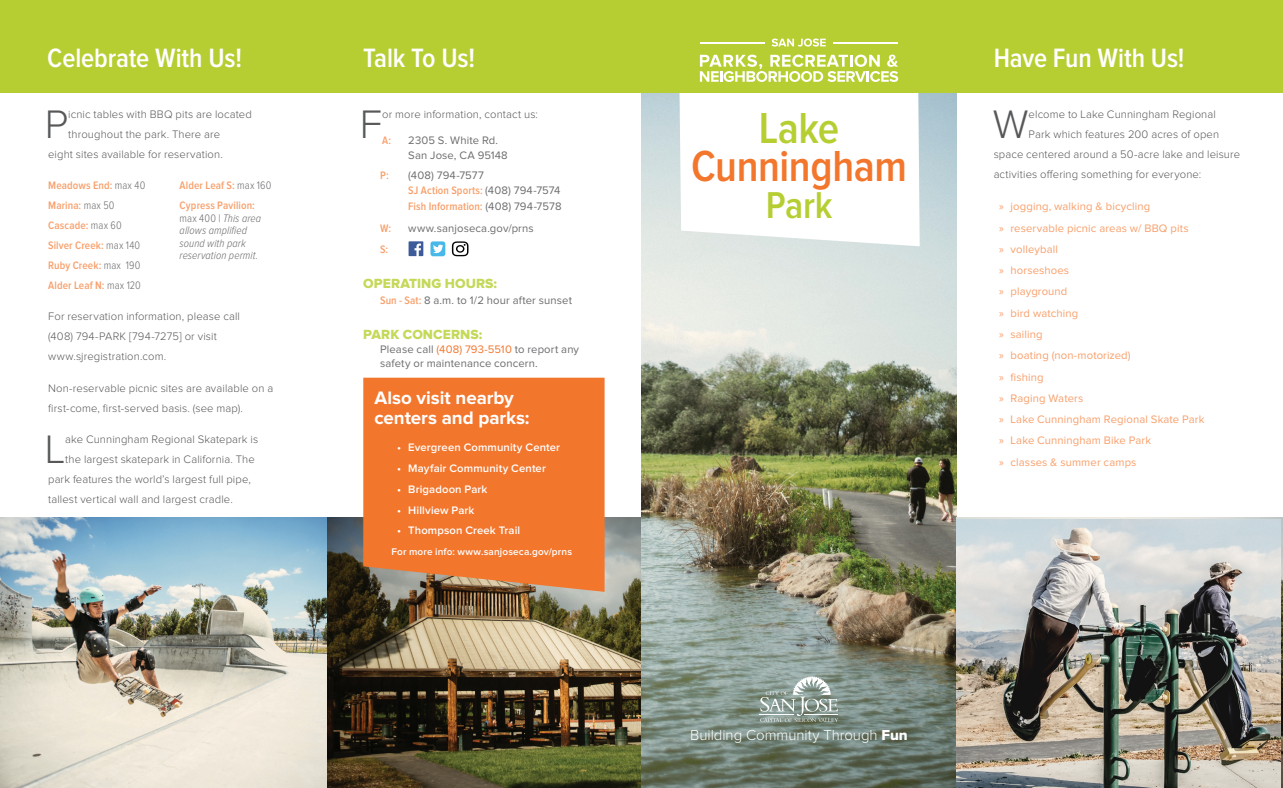
<style>
.page{position:relative;width:1283px;height:788px;background:#fff}
.page>*{position:absolute;margin:0;border:0;box-sizing:border-box;transform-origin:0 0}
.t1{font:600 45px "Proxima Nova Cond";letter-spacing:-.01em;color:#f3762d}
.t2{font:600 45px "Proxima Nova Cond";color:#b7ce33}
.t3{font:300 41.25px "Proxima Nova";color:#57585a}
.t4{font:600 38.75px "Proxima Nova Cond";color:#b7ce33}
.t5{font:600 27.5px "Proxima Nova Cond";letter-spacing:-.005em;color:#fff}
.t6{font:700 18.75px/20px "Proxima Nova";letter-spacing:-.005em;color:#fff}
.t7{font:300 15px "Proxima Nova";color:#fff}
.t8{font:13.75px "Proxima Nova Extrabld";letter-spacing:.005em;color:#c5d858}
.t9{font:300 11.25px/20px "Proxima Nova";letter-spacing:.01em;color:#57585a}
.t10{font:11.25px/21.2px "Proxima Nova";letter-spacing:.01em;color:#f8a06c}
.t11{font:600 11.25px/20px "Proxima Nova Cond";letter-spacing:.01em;color:#f8a06c}
.t12{font:11.25px/15px "Proxima Nova";letter-spacing:.01em;color:#6c6d70}
.t13{font:600 11.25px "Proxima Nova";letter-spacing:.01em;color:#fff}
.t14{font:italic 300 11.25px/12.5px "Proxima Nova Cond";letter-spacing:.01em;color:#6c6d70}
.t15{font:600 10px "Proxima Nova";letter-spacing:.015em;color:#fff}
.s1{font-weight:300;color:#6c6d70}
.s2{font-style:normal}
.s3{font-family:"Proxima Nova";font-weight:400;color:#6c6d70}
.s4{font-family:"Proxima Nova Cond";font-weight:600;color:#f8a06c}
.s5{color:#f3762d}
.s6{font-family:"Myriad Pro"}
.s7{font-family:"Proxima Nova Extrabld";font-weight:400}
</style>
<div class="page">
<img style="left:0;top:518px;width:641px;height:270px">
<img style="left:641px;top:92px;width:315px;height:696px">
<svg style="left:678px;top:92px;width:241px;height:154px"></svg>
<div style="left:641px;top:0;width:315px;height:92px;background:#b7ce33"></div>
<svg style="left:771px;top:38px;width:54px;height:9px"></svg>
<svg style="left:700px;top:55px;width:198px;height:27px"></svg>
<hr style="left:700px;top:42px;width:64px;height:2px;background:#fff">
<hr style="left:833px;top:42px;width:65px;height:2px;background:#fff">
<div style="left:0;top:0;width:326px;height:92px;background:#b7ce33"></div>
<div style="left:326px;top:0;width:315px;height:92px;background:#b7ce33"></div>
<div style="left:956px;top:0;width:326px;height:92px;background:#b7ce33"></div>
<div style="left:363px;top:377px;width:241px;height:214px;background:#f3762d"></div>
<svg style="left:760px;top:676px;width:78px;height:45px;background:#9caaa3"></svg>
<svg style="left:408px;top:241px;width:16px;height:16px"></svg>
<svg style="left:430px;top:241px;width:15px;height:15px"></svg>
<img style="left:956px;top:519px;width:324px;height:269px">
<svg style="left:452px;top:241px;width:16px;height:15px"></svg>
<h3 class="t5" style="left:47px;top:45px;width:196px">Celebrate With Us!</h3>
<h3 class="t5" style="left:363px;top:45px;width:113px">Talk To Us!</h3>
<h2 class="t3" style="left:45px;top:105px;width:25px">P</h2>
<p class="t9" style="left:68px;top:104px;width:185px">icnic tables with BBQ pits are located</p>
<p class="t9" style="left:68px;top:124px;width:153px">throughout the park. There are</p>
<p class="t9" style="left:48px;top:144px;width:176px">eight sites available for reservation.</p>
<p class="t11" style="left:48px;top:176px;width:99px">Meadows End: <span class="s1">max 40<br></span>Marina: <span class="s1">max 50<br></span>Cascade: <span class="s1">max 60<br></span>Silver Creek: <span class="s1">max 140<br></span>Ruby Creek: <span class="s1">max 190<br></span>Alder Leaf N: <span class="s1">max 120</span></p>
<p class="t11" style="left:180px;top:176px;width:93px">Alder Leaf S: <span class="s1">max 160<br></span>Cypress Pavilion:</p>
<p class="t14" style="left:180px;top:212px;width:83px"><span class="s2">max 400 |</span> This area allows amplified sound with park reservation permit.</p>
<p class="t9" style="left:48px;top:307px;width:193px">For reservation information, please call (408) 794-PARK [794-7275] or visit www.sjregistration.com.</p>
<p class="t9" style="left:48px;top:378px;width:227px">Non-reservable picnic sites are available on a first-come, first-served basis. (see map).</p>
<h2 class="t3" style="left:45px;top:430px;width:21px">L</h2>
<p class="t9" style="left:65px;top:429px;width:194px">ake Cunningham Regional Skatepark is</p>
<p class="t9" style="left:65px;top:449px;width:191px">the largest skatepark in California. The</p>
<p class="t9" style="left:48px;top:469px;width:204px">park features the world’s largest full pipe,</p>
<p class="t9" style="left:48px;top:489px;width:186px">tallest vertical wall and largest cradle.</p>
<h2 class="t3" style="left:360px;top:105px;width:24px">F</h2>
<p class="t9" style="left:382px;top:104px;width:157px">or more information, contact us:</p>
<p class="t11" style="left:382px;top:131px;width:10px">A:</p>
<p class="t12" style="left:408px;top:133px;width:101px">2305 S. White Rd.<br>San Jose, CA 95148</p>
<p class="t11" style="left:380px;top:165px;width:10px">P:</p>
<p class="t12" style="left:408px;top:168px;width:77px">(408) 794-7577</p>
<p class="t11" style="left:408px;top:182px;width:155px;line-height:16.2px">SJ Action Sports: <span class="s3">(408) 794-7574<br></span>Fish Information: <span class="s3">(408) 794-7578</span></p>
<p class="t11" style="left:380px;top:218px;width:13px">W:</p>
<p class="t12" style="left:408px;top:221px;width:127px">www.sanjoseca.gov/prns</p>
<p class="t11" style="left:380px;top:239px;width:10px">S:</p>
<p class="t8" style="left:363px;top:277px;width:135px">OPERATING HOURS:</p>
<p class="t12" style="left:380px;top:293px;width:193px"><span class="s4">Sun - Sat:</span> 8 a.m. to 1/2 hour after sunset</p>
<p class="t8" style="left:363px;top:328px;width:121px">PARK CONCERNS:</p>
<p class="t12" style="left:380px;top:343px;width:200px;line-height:13.8px">Please call <span class="s5">(408) 793-5510</span> to report any safety or maintenance concern.</p>
<h3 class="t6" style="left:374px;top:388px;width:156px">Also visit nearby centers and parks:</h3>
<p class="t13" style="left:397px;top:442px;width:165px">• Evergreen Community Center</p>
<p class="t13" style="left:397px;top:463px;width:150px">• Mayfair Community Center</p>
<p class="t13" style="left:397px;top:484px;width:92px">• Brigadoon Park</p>
<p class="t13" style="left:397px;top:504px;width:79px">• Hillview Park</p>
<p class="t13" style="left:397px;top:525px;width:125px">• Thompson Creek Trail</p>
<p class="t15" style="left:391px;top:547px;width:182px">For more info: www.sanjoseca.gov/prns</p>
<h1 class="t2" style="left:758px;top:107px;width:82px">Lake</h1>
<h1 class="t1" style="left:691px;top:145px;width:218px">Cunningham</h1>
<h3 class="t4" style="left:765px;top:187px;width:68px">Park</h3>
<h3 class="t5" style="left:993px;top:45px;width:192px">Have Fun With Us!</h3>
<h2 class="t3" style="left:993px;top:105px;width:37px">W</h2>
<p class="t9" style="left:1028px;top:104px;width:189px">elcome to Lake Cunningham Regional</p>
<p class="t9" style="left:1028px;top:124px;width:192px">Park which features 200 acres of open</p>
<p class="t9" style="left:993px;top:144px;width:248px">space centered around a 50-acre lake and leisure</p>
<p class="t9" style="left:993px;top:164px;width:209px">activities offering something for everyone:</p>
<p class="t10" style="left:999px;top:196px;width:207px"><span class="s6">»</span> jogging, walking &amp; bicycling<br><span class="s6">»</span> reservable picnic areas w/ BBQ pits<br><span class="s6">»</span> volleyball<br><span class="s6">»</span> horseshoes<br><span class="s6">»</span> playground<br><span class="s6">»</span> bird watching<br><span class="s6">»</span> sailing<br><span class="s6">»</span> boating (non-motorized)<br><span class="s6">»</span> fishing<br><span class="s6">»</span> Raging Waters<br><span class="s6">»</span> Lake Cunningham Regional Skate Park <span class="s6">»</span> Lake Cunningham Bike Park<br><span class="s6">»</span> classes &amp; summer camps</p>
<h3 class="t7" style="left:690px;top:727px;width:219px">Building Community Through <span class="s7">Fun</span></h3>
</div>
